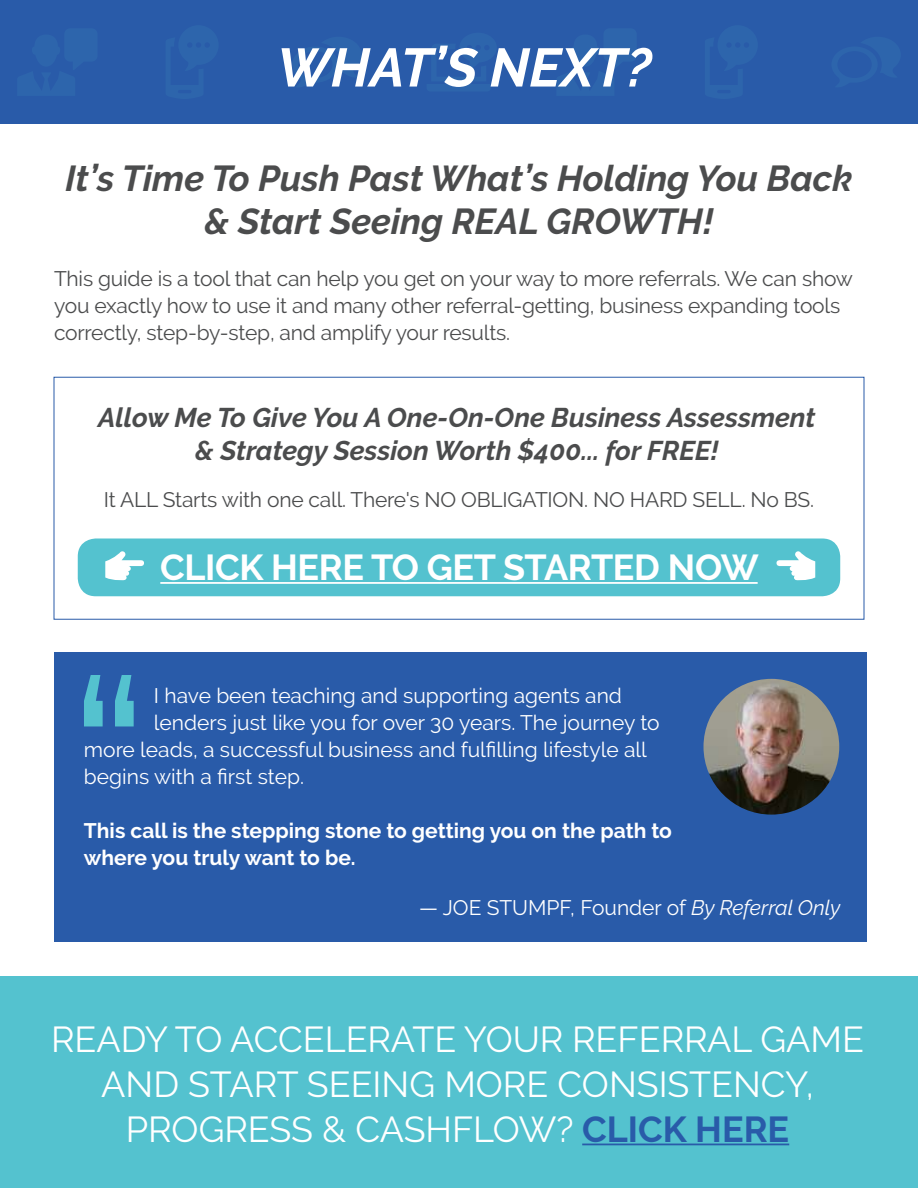
<style>
.page{position:relative;width:918px;height:1188px;background:#fff}
.page>*{position:absolute;margin:0;border:0;box-sizing:border-box;transform-origin:0 0}
.t1{font:italic 700 54px "Raleway";color:#fff}
.t2{font:36px/45px "Raleway";color:#fff;text-align:center}
.t3{font:italic 700 36px/43.2px "Raleway";color:#4b4c4d;text-align:center}
.t4{font:700 36px "Raleway";letter-spacing:-.01em;color:#fff}
.t5{font:italic 700 27px/32.4px "Raleway";color:#4b4c4d;text-align:center}
.t6{font:21px/27px "Raleway";letter-spacing:-.01em;color:#4b4c4d}
.t7{font:21px "Raleway";color:#fff}
.t8{font:700 21px/27px "Raleway";color:#fff}
.s1{font-style:italic}
.s2{font-weight:700;color:#295ba9}
</style>
<div class="page">
<div style="left:0;top:976px;width:918px;height:212px;background:#54c2cf"></div>
<div style="left:0;top:0;width:918px;height:123px;background:#295ba9"></div>
<div style="left:54px;top:652px;width:813px;height:290px;background:#295ba9"></div>
<img style="left:704px;top:679px;width:135px;height:136px;border-radius:68px">
<svg style="left:84px;top:675px;width:50px;height:51px"></svg>
<div style="left:54px;top:377px;width:810px;height:243px;border:1px solid #295ba9"></div>
<div style="left:78px;top:538px;width:762px;height:58px;background:#54c2cf;border-radius:18px"></div>
<hr style="left:160px;top:582px;width:598px;height:2px;background:#fff">
<svg style="left:105px;top:551px;width:39px;height:30px"></svg>
<svg style="left:777px;top:551px;width:38px;height:30px"></svg>
<hr style="left:582px;top:1144px;width:207px;height:1px;background:#295ba9">
<h1 class="t1" style="left:277px;top:43px;width:376px">WHAT’S NEXT?</h1>
<h2 class="t3" style="left:65px;top:159px;width:789px">It’s Time To Push Past What’s Holding You Back &amp; Start Seeing REAL GROWTH!</h2>
<p class="t6" style="left:54px;top:266px;width:801px">This guide is a tool that can help you get on your way to more referrals. We can show you exactly how to use it and many other referral-getting, business expanding tools correctly, step-by-step, and amplify your results.</p>
<p class="t5" style="left:98px;top:403px;width:719px">Allow Me To Give You A One-On-One Business Assessment &amp; Strategy Session Worth $400... for FREE!</p>
<p class="t6" style="left:104px;top:487px;width:712px">It ALL Starts with one call. There's NO OBLIGATION. NO HARD SELL. No BS.</p>
<h2 class="t4" style="left:160px;top:553px;width:600px">CLICK HERE TO GET STARTED NOW</h2>
<p class="t7" style="left:154px;top:686px;width:470px">I have been teaching and supporting agents and</p>
<p class="t7" style="left:154px;top:713px;width:507px">lenders just like you for over 30 years. The journey to</p>
<p class="t7" style="left:84px;top:737px;width:565px">more leads, a successful business and fulfilling lifestyle all</p>
<p class="t7" style="left:84px;top:764px;width:221px">begins with a first step.</p>
<p class="t8" style="left:84px;top:819px;width:590px">This call is the stepping stone to getting you on the path to where you truly want to be.</p>
<p class="t7" style="left:419px;top:898px;width:423px">— JOE STUMPF, Founder of <span class="s1">By Referral Only</span></p>
<h2 class="t2" style="left:51px;top:1019px;width:814px">READY TO ACCELERATE YOUR REFERRAL GAME<br>AND START SEEING MORE CONSISTENCY,<br>PROGRESS &amp; CASHFLOW? <span class="s2">CLICK HERE</span></h2>
</div>
